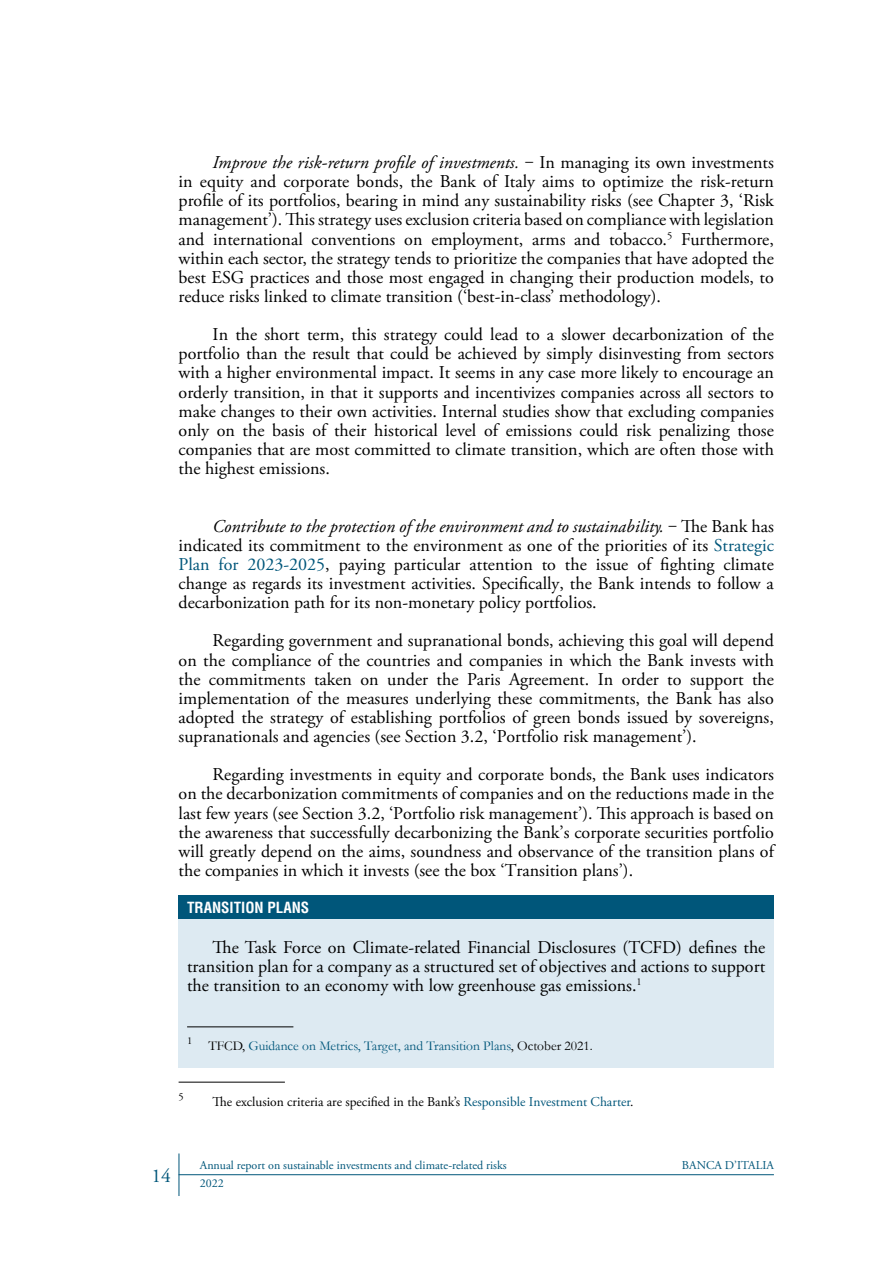
<style>
.page{position:relative;width:893px;height:1263px;background:#fff}
.page>*{position:absolute;margin:0;border:0;box-sizing:border-box;transform-origin:0 0}
.t1{font:19.5px "Adobe Garamond Pro";color:#00567a}
.t2{font:18px/19.2px "Adobe Garamond Pro";color:#000;text-align:justify}
.t3{font:700 condensed 15px "Helvetica LT Std";color:#fff}
.t4{font:13.5px "Adobe Garamond Pro";color:#000}
.t5{font:13.5px "Garamond";color:#00567a}
.t6{font:12px "Adobe Garamond Pro";color:#00567a}
.t7{font:10.5px "Adobe Garamond Pro";color:#000}
.s1{font-style:italic}
.s2{color:#00567a}
.s3{color:#000}
</style>
<div class="page">
<hr style="left:179px;top:1174px;width:595px;height:1px;background:#00567a">
<hr style="left:179px;top:1153px;width:1px;height:43px;background:#00567a">
<hr style="left:179px;top:1082px;width:106px;height:1px;background:#000">
<div style="left:179px;top:895px;width:595px;height:172px;background:#ddeaf2"></div>
<div style="left:179px;top:895px;width:595px;height:24px;background:#00567a"></div>
<hr style="left:187px;top:1026px;width:106px;height:1px;background:#000">
<p class="t2" style="left:179px;top:153px;width:597px;text-indent:34px"><span class="s1">Improve the risk-return profile of investments.</span> ‒ In managing its own investments in equity and corporate bonds, the Bank of Italy aims to optimize the risk-return profile of its portfolios, bearing in mind any sustainability risks (see Chapter 3, ‘Risk management’). This strategy uses exclusion criteria based on compliance with legislation and international conventions on employment, arms and tobacco.<sup>5</sup> Furthermore, within each sector, the strategy tends to prioritize the companies that have adopted the best ESG practices and those most engaged in changing their production models, to reduce risks linked to climate transition (‘best-in-class’ methodology).</p>
<p class="t2" style="left:179px;top:325px;width:597px;text-indent:34px">In the short term, this strategy could lead to a slower decarbonization of the portfolio than the result that could be achieved by simply disinvesting from sectors with a higher environmental impact. It seems in any case more likely to encourage an orderly transition, in that it supports and incentivizes companies across all sectors to make changes to their own activities. Internal studies show that excluding companies only on the basis of their historical level of emissions could risk penalizing those companies that are most committed to climate transition, which are often those with the highest emissions.</p>
<p class="t2" style="left:179px;top:517px;width:597px;text-indent:34px"><span class="s1">Contribute to the protection of the environment and to sustainability.</span> ‒ The Bank has indicated its commitment to the environment as one of the priorities of its <span class="s2">Strategic Plan for 2023‑2025</span>, paying particular attention to the issue of fighting climate change as regards its investment activities. Specifically, the Bank intends to follow a decarbonization path for its non-monetary policy portfolios.</p>
<p class="t2" style="left:179px;top:632px;width:597px;text-indent:34px">Regarding government and supranational bonds, achieving this goal will depend on the compliance of the countries and companies in which the Bank invests with the commitments taken on under the Paris Agreement. In order to support the implementation of the measures underlying these commitments, the Bank has also adopted the strategy of establishing portfolios of green bonds issued by sovereigns, supranationals and agencies (see Section 3.2, ‘Portfolio risk management’).</p>
<p class="t2" style="left:179px;top:766px;width:597px;text-indent:34px">Regarding investments in equity and corporate bonds, the Bank uses indicators on the decarbonization commitments of companies and on the reductions made in the last few years (see Section 3.2, ‘Portfolio risk management’). This approach is based on the awareness that successfully decarbonizing the Bank’s corporate securities portfolio will greatly depend on the aims, soundness and observance of the transition plans of the companies in which it invests (see the box ‘Transition plans’).</p>
<p class="t3" style="left:187px;top:898px;width:124px">TRANSITION PLANS</p>
<p class="t2" style="left:187px;top:938px;width:580px;text-indent:26px">The Task Force on Climate-related Financial Disclosures (TCFD) defines the transition plan for a company as a structured set of objectives and actions to support the transition to an economy with low greenhouse gas emissions.<sup>1</sup></p>
<p class="t5" style="left:187px;top:1037px;width:407px"><sup>1</sup> <span class="s3">TFCD,</span> Guidance on Metrics, Target, and Transition Plans<span class="s3">, October 2021.</span></p>
<p class="t7" style="left:179px;top:1090px;width:7px">5</p>
<p class="t4" style="left:213px;top:1093px;width:422px">The exclusion criteria are specified in the Bank’s <span class="s2">Responsible Investment Charter</span>.</p>
<p class="t1" style="left:151px;top:1164px;width:21px">14</p>
<p class="t6" style="left:200px;top:1158px;width:308px">Annual report on sustainable investments and climate-related risks</p>
<p class="t6" style="left:682px;top:1158px;width:93px">BANCA D’ITALIA</p>
<p class="t6" style="left:200px;top:1176px;width:25px">2022</p>
</div>
